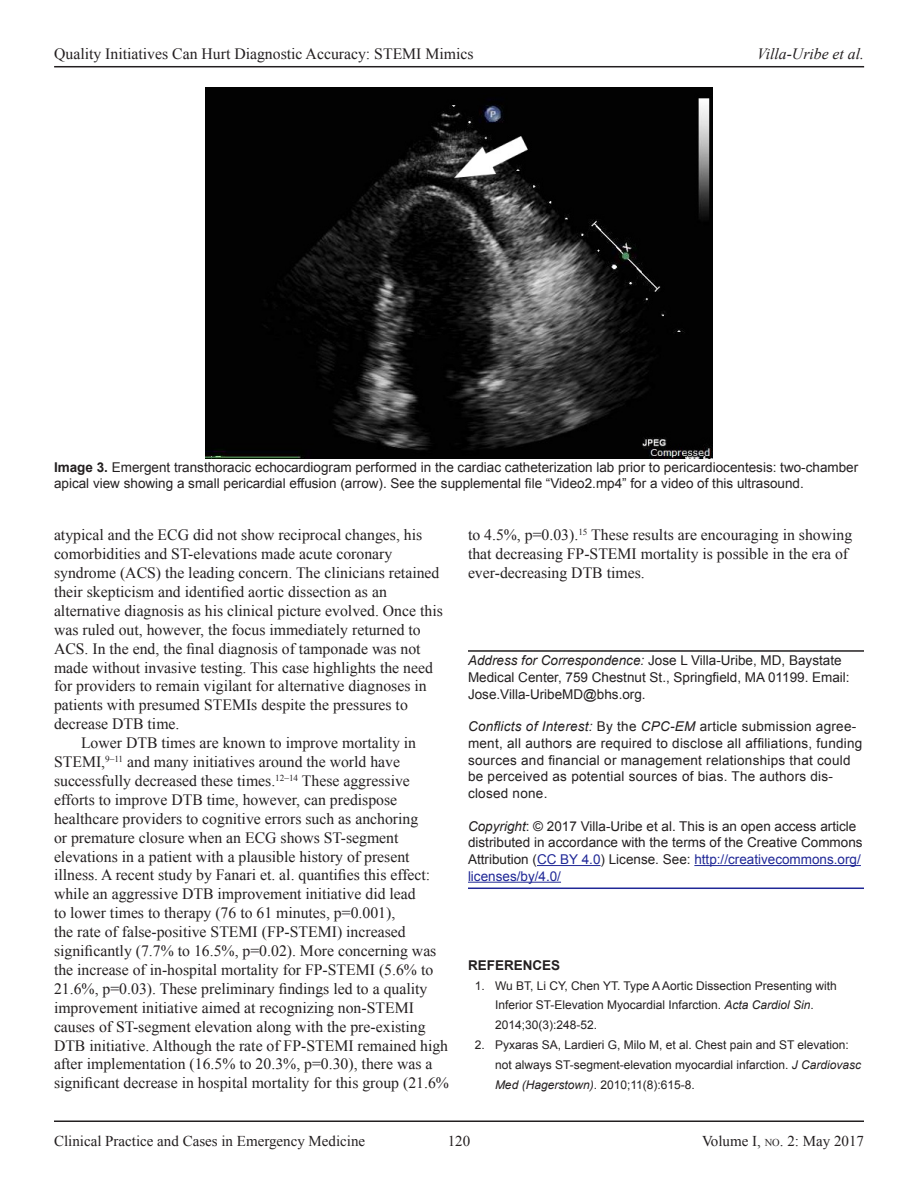
<style>
.page{position:relative;width:918px;height:1188px;background:#fff}
.page>*{position:absolute;margin:0;border:0;box-sizing:border-box;transform-origin:0 0}
.Body_Text__15{font:15.75px/18.9px "Times New Roman";color:#231f20}
.Body_Text{font:15.75px/18.9px "Times New Roman";color:#231f20}
.t1{font:italic 15.75px "Times New Roman";color:#231f20}
.t2{font:15px "Times New Roman";color:#231f20}
.Figures_Tables_text{font:13.5px/16.2px "Arial";color:#231f20}
.Conflicts_of_Interes{font:13.5px/16.6px "Arial";letter-spacing:.02em;color:#231f20}
.Copyright_copy{font:13.5px/16.6px "Arial";color:#231f20}
.Address_for_Correspo{font:13.5px/16.6px "Arial";color:#231f20}
.References_Title{font:700 13.5px "Arial";color:#231f20}
.t3{font:12px/19.8px "Arial";color:#231f20}
.s1{font-weight:700}
.s2{font-style:italic}
.s3{color:#1f2796}
.s4{font-size:10.5px}
</style>
<div class="page">
<hr style="left:54px;top:1120px;width:810px;height:2px;background:#231f20">
<hr style="left:54px;top:66px;width:810px;height:1px;background:#231f20">
<img style="left:206px;top:88px;width:506px;height:371px">
<hr style="left:468px;top:650px;width:396px;height:2px;background:#231f20">
<hr style="left:537px;top:865px;width:64px;height:1px;background:#1f2796">
<hr style="left:694px;top:865px;width:167px;height:1px;background:#1f2796">
<hr style="left:468px;top:888px;width:396px;height:1px;background:#1f2796">
<hr style="left:468px;top:882px;width:93px;height:1px;background:#1f2796">
<p class="Body_Text__15" style="left:54px;top:44px;width:421px">Quality Initiatives Can Hurt Diagnostic Accuracy: STEMI Mimics</p>
<p class="t1" style="left:757px;top:43px;width:108px">Villa-Uribe et al.</p>
<p class="Figures_Tables_text" style="left:54px;top:459px;width:806px"><span class="s1">Image 3.</span> Emergent transthoracic echocardiogram performed in the cardiac catheterization lab prior to pericardiocentesis: two-chamber apical view showing a small pericardial effusion (arrow). See the supplemental file “Video2.mp4” for a video of this ultrasound.</p>
<p class="Body_Text" style="left:54px;top:525px;width:390px">atypical and the ECG did not show reciprocal changes, his comorbidities and ST-elevations made acute coronary syndrome (ACS) the leading concern. The clinicians retained their skepticism and identified aortic dissection as an alternative diagnosis as his clinical picture evolved. Once this was ruled out, however, the focus immediately returned to ACS. In the end, the final diagnosis of tamponade was not made without invasive testing. This case highlights the need for providers to remain vigilant for alternative diagnoses in patients with presumed STEMIs despite the pressures to decrease DTB time.</p>
<p class="Body_Text__15" style="left:54px;top:733px;width:397px;text-indent:27px">Lower DTB times are known to improve mortality in STEMI,<sup>9–11</sup> and many initiatives around the world have successfully decreased these times.<sup>12–14</sup> These aggressive efforts to improve DTB time, however, can predispose healthcare providers to cognitive errors such as anchoring<br>or premature closure when an ECG shows ST-segment elevations in a patient with a plausible history of present illness. A recent study by Fanari et. al. quantifies this effect: while an aggressive DTB improvement initiative did lead<br>to lower times to therapy (76 to 61 minutes, p=0.001),<br>the rate of false-positive STEMI (FP-STEMI) increased significantly (7.7% to 16.5%, p=0.02). More concerning was the increase of in-hospital mortality for FP-STEMI (5.6% to 21.6%, p=0.03). These preliminary findings led to a quality improvement initiative aimed at recognizing non-STEMI causes of ST-segment elevation along with the pre-existing DTB initiative. Although the rate of FP-STEMI remained high after implementation (16.5% to 20.3%, p=0.30), there was a significant decrease in hospital mortality for this group (21.6%</p>
<p class="Body_Text__15" style="left:468px;top:525px;width:386px">to 4.5%, p=0.03).<sup>15</sup> These results are encouraging in showing that decreasing FP-STEMI mortality is possible in the era of ever-decreasing DTB times.</p>
<p class="Address_for_Correspo" style="left:468px;top:652px;width:383px"><span class="s2">Address for Correspondence:</span> Jose L Villa-Uribe, MD, Baystate<br>Medical Center, 759 Chestnut St., Springfield, MA 01199. Email:<br>Jose.Villa-UribeMD@bhs.org.</p>
<p class="Conflicts_of_Interes" style="left:468px;top:718px;width:396px"><span class="s2">Conflicts of Interest:</span> By the <span class="s2">CPC-EM</span> article submission agree&shy;ment, all authors are required to disclose all affiliations, funding sources and financial or management relationships that could be perceived as potential sources of bias. The authors dis&shy;closed none.</p>
<p class="Copyright_copy" style="left:468px;top:818px;width:396px"><span class="s2">Copyright</span>: © 2017 Villa-Uribe et al. This is an open access article distributed in accordance with the terms of the Creative Commons Attribution (<span class="s3">CC BY 4.0</span>) License. See: <span class="s3">http://creativecommons.org/ licenses/by/4.0/</span></p>
<p class="References_Title" style="left:468px;top:956px;width:94px">REFERENCES</p>
<p class="t3" style="left:495px;top:976px;width:343px;text-indent:-20px">1. Wu BT, Li CY, Chen YT. Type A Aortic Dissection Presenting with<br>Inferior ST-Elevation Myocardial Infarction. <span class="s2">Acta Cardiol Sin</span>.<br>2014;30(3):248-52.</p>
<p class="t3" style="left:495px;top:1035px;width:368px;text-indent:-20px">2. Pyxaras SA, Lardieri G, Milo M, et al. Chest pain and ST elevation: not always ST-segment-elevation myocardial infarction. <span class="s2">J Cardiovasc<br>Med (Hagerstown)</span>. 2010;11(8):615-8.</p>
<p class="t2" style="left:54px;top:1131px;width:313px">Clinical Practice and Cases in Emergency Medicine</p>
<p class="t2" style="left:448px;top:1131px;width:24px">120</p>
<p class="t2" style="left:702px;top:1131px;width:163px">Volume I, <span class="s4">no</span>. 2: May 2017</p>
</div>
